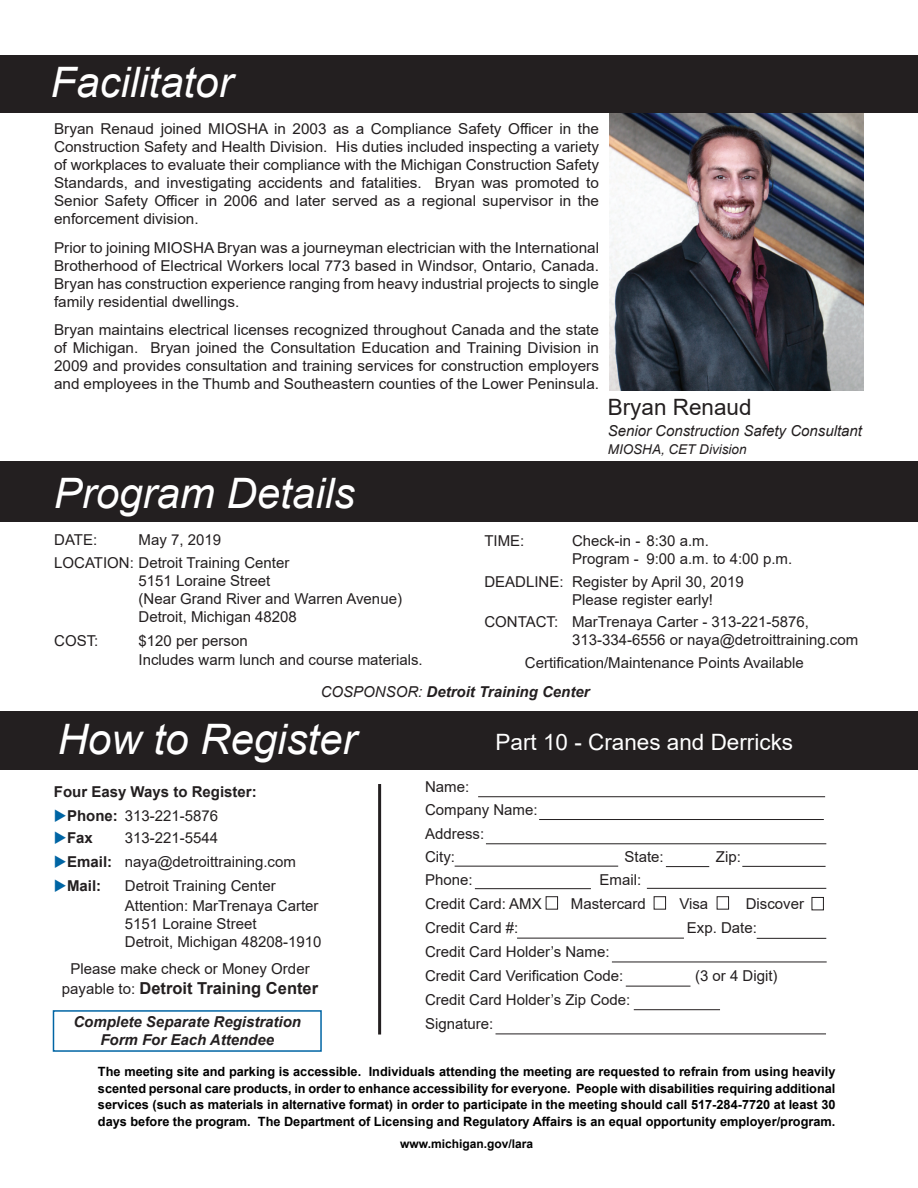
<style>
.page{position:relative;width:918px;height:1188px;background:#fff}
.page>*{position:absolute;margin:0;border:0;box-sizing:border-box;transform-origin:0 0}
.t1{font:italic 42px "Arial";color:#fff}
.t2{font:22.5px "Arial";color:#fff}
.t3{font:22.5px "Arial";color:#231f20}
.t4{font:700 16.5px "Arial";color:#231f20}
.t5{font:15px/18px "Arial";color:#231f20}
.t6{font:italic 700 15px/18px "Arial";color:#231f20;text-align:center}
.t7{font:italic 15px "Arial";color:#231f20}
.t8{font:700 15px "Arial";color:#231f20}
.t9{font:italic 13.5px "Arial";color:#231f20}
.t10{font:700 12.75px/16.5px "Arial";color:#000;text-align:justify}
.t11{font:700 12px "Arial";color:#000}
.s1{font-weight:400}
.s2{color:#0065a4}
.s3{font-weight:700}
.s4{font-weight:400;font-size:15px}
</style>
<div class="page">
<img style="left:610px;top:112px;width:253px;height:278px">
<div style="left:0;top:462px;width:918px;height:60px;background:#231f20"></div>
<div style="left:0;top:712px;width:918px;height:58px;background:#231f20"></div>
<div style="left:0;top:55px;width:918px;height:57px;background:#231f20"></div>
<hr style="left:378px;top:784px;width:3px;height:251px;background:#231f20">
<hr style="left:478px;top:796px;width:347px;height:1px;background:#231f20">
<hr style="left:455px;top:866px;width:163px;height:1px;background:#231f20">
<hr style="left:666px;top:866px;width:43px;height:1px;background:#231f20">
<hr style="left:742px;top:866px;width:84px;height:1px;background:#231f20">
<hr style="left:647px;top:888px;width:179px;height:1px;background:#231f20">
<hr style="left:486px;top:844px;width:340px;height:1px;background:#231f20">
<hr style="left:475px;top:888px;width:116px;height:1px;background:#231f20">
<hr style="left:757px;top:938px;width:69px;height:1px;background:#231f20">
<hr style="left:626px;top:986px;width:64px;height:1px;background:#231f20">
<hr style="left:517px;top:938px;width:167px;height:1px;background:#231f20">
<hr style="left:612px;top:962px;width:215px;height:1px;background:#231f20">
<hr style="left:496px;top:1034px;width:330px;height:1px;background:#231f20">
<hr style="left:539px;top:819px;width:285px;height:1px;background:#231f20">
<div style="left:717px;top:897px;width:12px;height:12px;border:1px solid #231f20"></div>
<div style="left:654px;top:897px;width:12px;height:12px;border:1px solid #231f20"></div>
<div style="left:546px;top:897px;width:12px;height:12px;border:1px solid #231f20"></div>
<div style="left:53px;top:1010px;width:269px;height:42px;border:2px solid #0065a4"></div>
<hr style="left:634px;top:1009px;width:86px;height:1px;background:#231f20">
<div style="left:812px;top:897px;width:12px;height:13px;border:1px solid #231f20"></div>
<h1 class="t1" style="left:51px;top:56px;width:184px">Facilitator</h1>
<p class="t5" style="left:54px;top:119px;width:547px;text-align:justify">Bryan Renaud joined MIOSHA in 2003 as a Compliance Safety Officer in the Construction Safety and Health Division. His duties included inspecting a variety of workplaces to evaluate their compliance with the Michigan Construction Safety Standards, and investigating accidents and fatalities. Bryan was promoted to Senior Safety Officer in 2006 and later served as a regional supervisor in the enforcement division.</p>
<p class="t5" style="left:54px;top:238px;width:547px;text-align:justify">Prior to joining MIOSHA Bryan was a journeyman electrician with the International Brotherhood of Electrical Workers local 773 based in Windsor, Ontario, Canada.<br>Bryan has construction experience ranging from heavy industrial projects to single family residential dwellings.</p>
<p class="t5" style="left:54px;top:321px;width:547px;text-align:justify">Bryan maintains electrical licenses recognized throughout Canada and the state of Michigan. Bryan joined the Consultation Education and Training Division in 2009 and provides consultation and training services for construction employers and employees in the Thumb and Southeastern counties of the Lower Peninsula.</p>
<h1 class="t1" style="left:54px;top:466px;width:303px">Program Details</h1>
<h2 class="t3" style="left:608px;top:391px;width:145px">Bryan Renaud</h2>
<p class="t7" style="left:608px;top:421px;width:256px">Senior Construction Safety Consultant</p>
<p class="t9" style="left:608px;top:440px;width:140px">MIOSHA, CET Division</p>
<p class="t5" style="left:54px;top:529px;width:237px;line-height:22.5px;text-indent:84px">May 7, 2019<br>LOCATION: Detroit Training Center</p>
<p class="t5" style="left:139px;top:572px;width:265px">5151 Loraine Street<br>(Near Grand River and Warren Avenue)<br>Detroit, Michigan 48208</p>
<p class="t5" style="left:54px;top:632px;width:46px">COST:</p>
<p class="t5" style="left:139px;top:631px;width:286px;line-height:19.5px">$120 per person<br>Includes warm lunch and course materials.</p>
<p class="t5" style="left:54px;top:531px;width:45px">DATE:</p>
<p class="t5" style="left:484px;top:532px;width:42px">TIME:</p>
<p class="t5" style="left:572px;top:532px;width:222px">Check-in - 8:30 a.m.<br>Program - 9:00 a.m. to 4:00 p.m.</p>
<p class="t5" style="left:572px;top:572px;width:173px;text-indent:-88px">DEADLINE: Register by April 30, 2019<br>Please register early!</p>
<p class="t5" style="left:572px;top:613px;width:288px;text-indent:-88px">CONTACT: MarTrenaya Carter - 313-221-5876,<br>313-334-6556 or naya@detroittraining.com</p>
<p class="t5" style="left:525px;top:654px;width:281px">Certification/Maintenance Points Available</p>
<p class="t6" style="left:321px;top:684px;width:270px"><span class="s1">COSPONSOR:</span> Detroit Training Center</p>
<h1 class="t1" style="left:58px;top:712px;width:300px">How to Register</h1>
<p class="t8" style="left:54px;top:781px;width:204px">Four Easy Ways to Register:</p>
<p class="t5" style="left:54px;top:806px;width:166px"><span class="s2">◆</span><span class="s3">Phone:</span> 313-221-5876</p>
<p class="t8" style="left:54px;top:827px;width:41px"><span class="s2">◆</span>Fax</p>
<p class="t5" style="left:125px;top:829px;width:95px">313-221-5544</p>
<p class="t5" style="left:54px;top:853px;width:243px"><span class="s2">◆</span><span class="s3">Email:</span> naya@detroittraining.com</p>
<p class="t8" style="left:54px;top:875px;width:49px"><span class="s2">◆</span>Mail:</p>
<p class="t5" style="left:125px;top:876px;width:195px;line-height:19.5px">Detroit Training Center<br>Attention: MarTrenaya Carter</p>
<p class="t5" style="left:125px;top:914px;width:198px">5151 Loraine Street<br>Detroit, Michigan 48208-1910</p>
<p class="t5" style="left:70px;top:960px;width:241px">Please make check or Money Order</p>
<p class="t4" style="left:62px;top:977px;width:258px"><span class="s4">payable to:</span> Detroit Training Center</p>
<p class="t6" style="left:73px;top:1013px;width:229px">Complete Separate Registration<br>Form For Each Attendee</p>
<h2 class="t2" style="left:496px;top:726px;width:299px">Part 10 - Cranes and Derricks</h2>
<p class="t5" style="left:425px;top:775px;width:114px;line-height:23.2px">Name:<br>Company Name:<br>Address:<br>City:</p>
<p class="t5" style="left:625px;top:848px;width:41px">State:</p>
<p class="t5" style="left:716px;top:848px;width:27px">Zip:</p>
<p class="t5" style="left:425px;top:871px;width:49px">Phone:</p>
<p class="t5" style="left:600px;top:871px;width:43px">Email:</p>
<p class="t5" style="left:425px;top:895px;width:118px">Credit Card: AMX</p>
<p class="t5" style="left:571px;top:895px;width:77px">Mastercard</p>
<p class="t5" style="left:679px;top:895px;width:30px">Visa</p>
<p class="t5" style="left:746px;top:895px;width:60px">Discover</p>
<p class="t5" style="left:425px;top:919px;width:95px">Credit Card #:</p>
<p class="t5" style="left:687px;top:919px;width:72px">Exp. Date:</p>
<p class="t5" style="left:425px;top:940px;width:200px;line-height:24px">Credit Card Holder’s Name:<br>Credit Card Verification Code:</p>
<p class="t5" style="left:695px;top:967px;width:84px">(3 or 4 Digit)</p>
<p class="t5" style="left:425px;top:988px;width:207px;line-height:24px">Credit Card Holder’s Zip Code:<br>Signature:</p>
<p class="t10" style="left:98px;top:1063px;width:739px">The meeting site and parking is accessible. Individuals attending the meeting are requested to refrain from using heavily scented personal care products, in order to enhance accessibility for everyone. People with disabilities requiring additional services (such as materials in alternative format) in order to participate in the meeting should call 517-284-7720 at least 30 days before the program. The Department of Licensing and Regulatory Affairs is an equal opportunity employer/program.</p>
<p class="t11" style="left:400px;top:1135px;width:134px">www.michigan.gov/lara</p>
</div>
